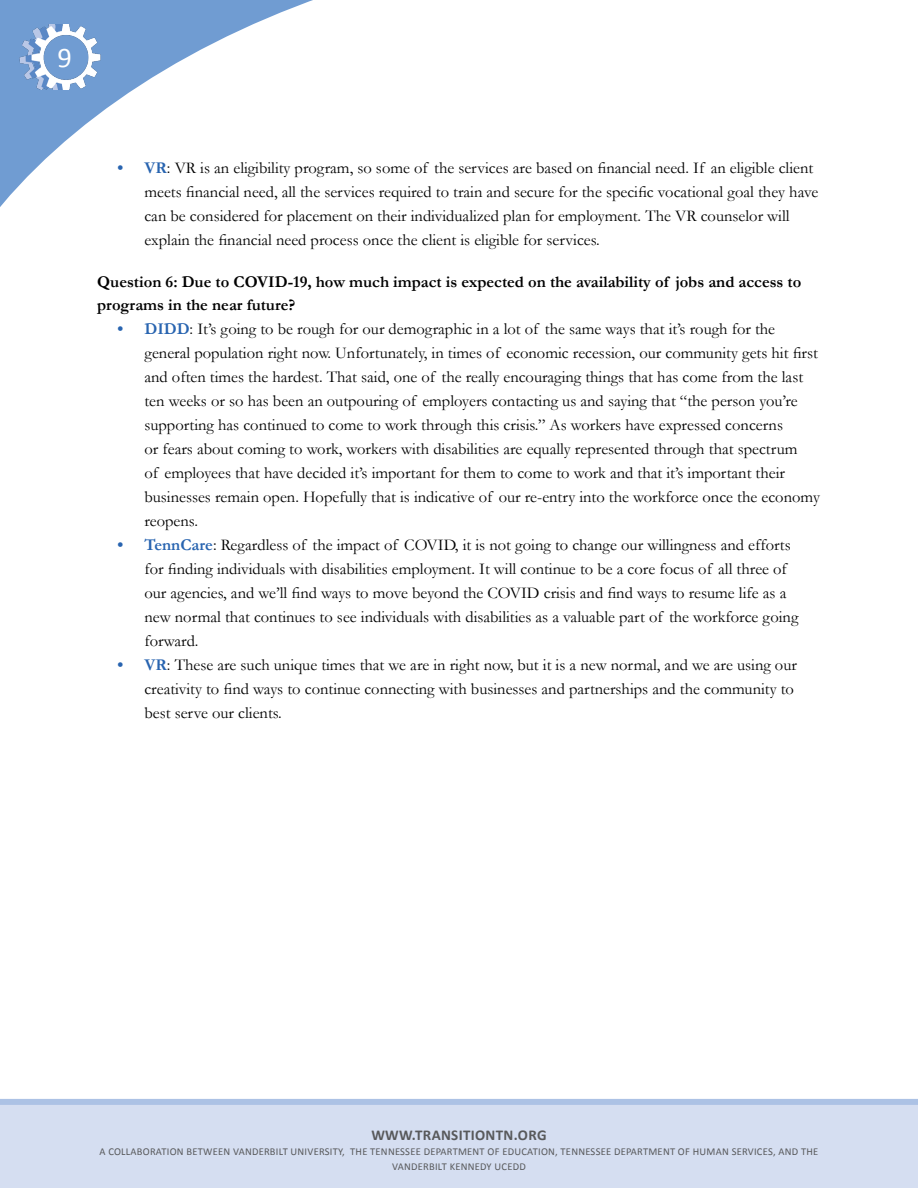
<style>
.page{position:relative;width:918px;height:1188px;background:#fff}
.page>*{position:absolute;margin:0;border:0;box-sizing:border-box;transform-origin:0 0}
.t1{font:28.5px "Calibri";color:#fff}
.t2{font:16.5px/24px "Garamond";color:#000}
.Sub-subheader{font:700 16.5px/22.5px "Garamond";color:#000}
.t3{font:700 15px "Calibri";letter-spacing:.02em;color:#58595b}
.t4{font:10.5px/15px "Calibri";letter-spacing:.02em;color:#58595b;text-align:center}
.s1{font-weight:700;color:#2864b0}
</style>
<div class="page">
<div style="left:0;top:1099px;width:918px;height:89px;background:#d5def1"></div>
<svg style="left:0;top:0;width:313px;height:207px"></svg>
<img style="left:17px;top:25px;width:87px;height:65px">
<h1 class="t1" style="left:57px;top:40px;width:16px">9</h1>
<p class="t2" style="left:144px;top:155px;width:676px;text-indent:-27px"><span class="s1">• VR</span>: VR is an eligibility program, so some of the services are based on financial need. If an eligible client meets financial need, all the services required to train and secure for the specific vocational goal they have can be considered for placement on their individualized plan for employment. The VR counselor will explain the financial need process once the client is eligible for services.</p>
<p class="Sub-subheader" style="left:97px;top:271px;width:706px">Question 6: Due to COVID-19, how much impact is expected on the availability of jobs and access to programs in the near future?</p>
<p class="t2" style="left:144px;top:316px;width:677px;text-indent:-27px"><span class="s1">• DIDD</span>: It’s going to be rough for our demographic in a lot of the same ways that it’s rough for the general population right now. Unfortunately, in times of economic recession, our community gets hit first and often times the hardest. That said, one of the really encouraging things that has come from the last ten weeks or so has been an outpouring of employers contacting us and saying that “the person you’re supporting has continued to come to work through this crisis.” As workers have expressed concerns<br>or fears about coming to work, workers with disabilities are equally represented through that spectrum<br>of employees that have decided it’s important for them to come to work and that it’s important their businesses remain open. Hopefully that is indicative of our re-entry into the workforce once the economy reopens.</p>
<p class="t2" style="left:144px;top:532px;width:655px;text-indent:-27px"><span class="s1">• TennCare</span>: Regardless of the impact of COVID, it is not going to change our willingness and efforts for finding individuals with disabilities employment. It will continue to be a core focus of all three of our agencies, and we’ll find ways to move beyond the COVID crisis and find ways to resume life as a new normal that continues to see individuals with disabilities as a valuable part of the workforce going forward.</p>
<p class="t2" style="left:144px;top:652px;width:654px;text-indent:-27px"><span class="s1">• VR</span>: These are such unique times that we are in right now, but it is a new normal, and we are using our creativity to find ways to continue connecting with businesses and partnerships and the community to best serve our clients.</p>
<p class="t3" style="left:371px;top:1126px;width:177px">WWW.TRANSITIONTN.ORG</p>
<p class="t4" style="left:99px;top:1144px;width:720px">A COLLABORATION BETWEEN VANDERBILT UNIVERSITY, THE TENNESSEE DEPARTMENT OF EDUCATION, TENNESSEE DEPARTMENT OF HUMAN SERVICES, AND THE<br>VANDERBILT KENNEDY UCEDD</p>
</div>
